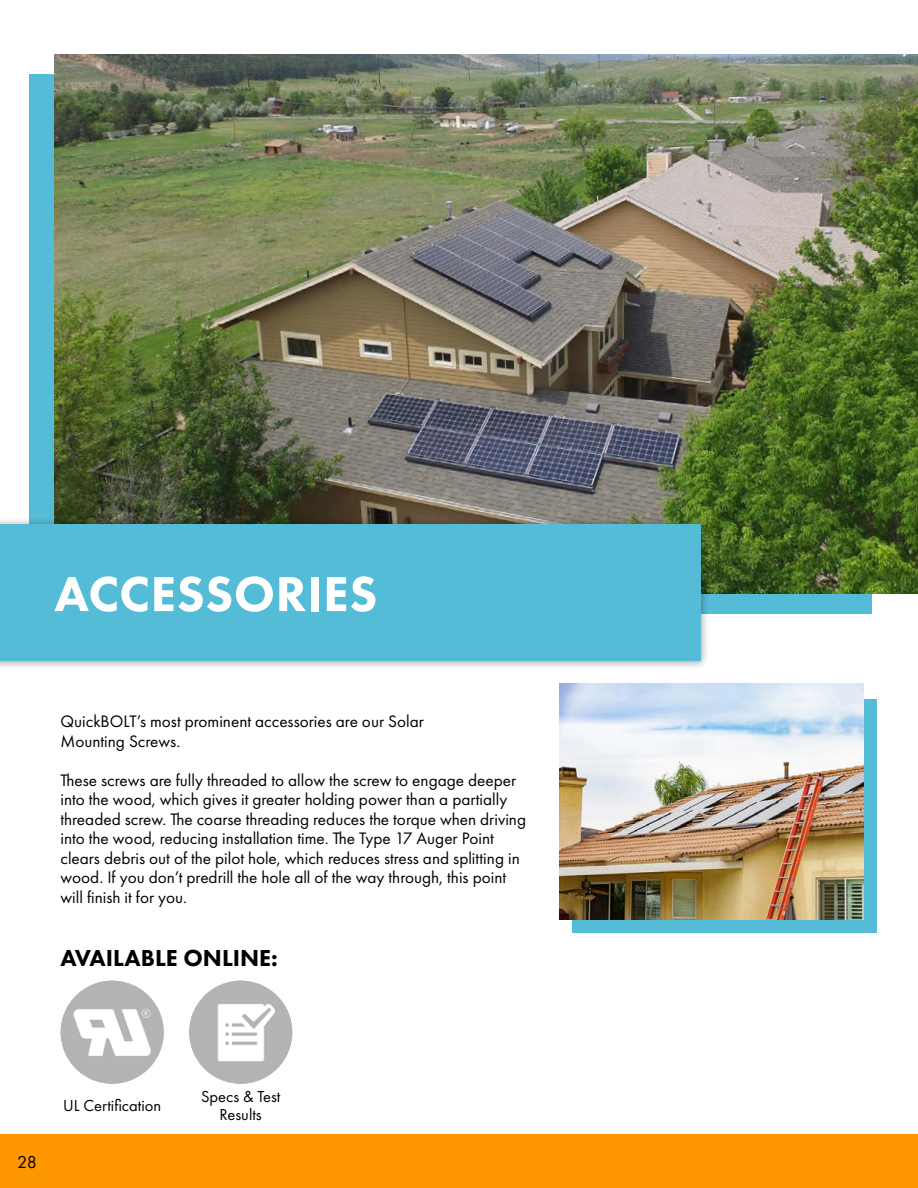
<style>
.page{position:relative;width:918px;height:1188px;background:#fff}
.page>*{position:absolute;margin:0;border:0;box-sizing:border-box;transform-origin:0 0}
.t1{font:800 51px "Futura PT";letter-spacing:.01em;color:#fff}
.t2{font:800 24px "Futura PT";color:#000}
.t3{font:18px "Futura PT";color:#000}
.t4{font:17.25px/19.5px "Futura PT";color:#000}
.t5{font:16.5px/18px "Futura PT";color:#000;text-align:center}
</style>
<div class="page">
<div style="left:572px;top:699px;width:305px;height:234px;background:#55bcd7"></div>
<div style="left:30px;top:74px;width:842px;height:540px;background:#55bcd7"></div>
<img style="left:54px;top:54px;width:864px;height:540px">
<div style="left:0;top:517px;width:710px;height:153px;background:#000;opacity:.39"></div>
<div style="left:0;top:524px;width:700px;height:137px;background:#55bcd7"></div>
<img style="left:559px;top:683px;width:305px;height:237px">
<img style="left:61px;top:981px;width:103px;height:103px;border-radius:52px">
<img style="left:189px;top:981px;width:103px;height:103px;border-radius:52px">
<div style="left:0;top:1134px;width:918px;height:54px;background:#ff9700"></div>
<h1 class="t1" style="left:54px;top:562px;width:325px">ACCESSORIES</h1>
<p class="t4" style="left:60px;top:712px;width:365px">QuickBOLT’s most prominent accessories are our Solar<br>Mounting Screws.</p>
<p class="t4" style="left:60px;top:770px;width:467px">These screws are fully threaded to allow the screw to engage deeper into the wood, which gives it greater holding power than a partially threaded screw. The coarse threading reduces the torque when driving into the wood, reducing installation time. The Type 17 Auger Point clears debris out of the pilot hole, which reduces stress and splitting in wood. If you don’t predrill the hole all of the way through, this point will finish it for you.</p>
<h2 class="t2" style="left:60px;top:943px;width:219px">AVAILABLE ONLINE:</h2>
<p class="t3" style="left:17px;top:1151px;width:21px">28</p>
<p class="t5" style="left:63px;top:1096px;width:100px">UL Certification</p>
<p class="t5" style="left:201px;top:1087px;width:81px">Specs &amp; Test<br>Results</p>
</div>
